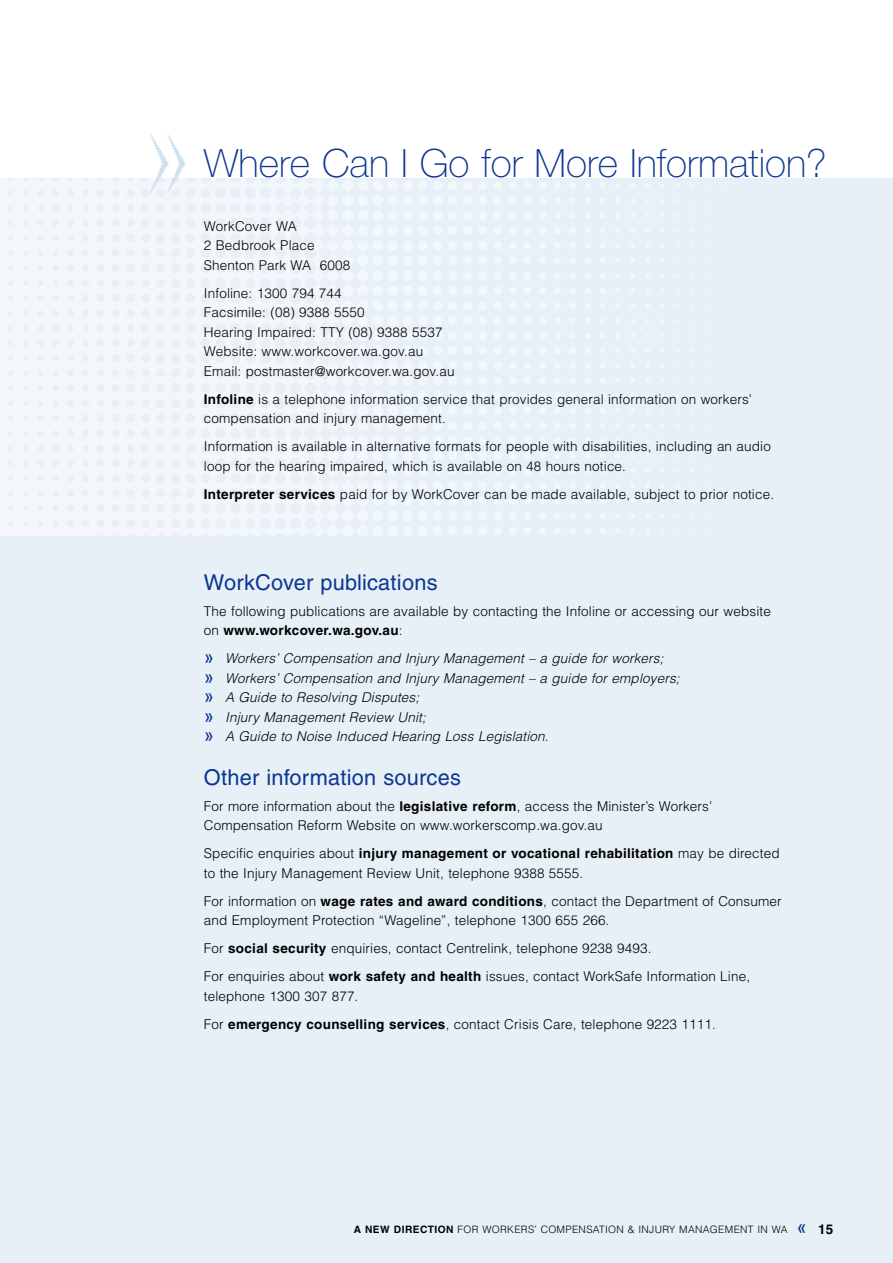
<style>
.page{position:relative;width:893px;height:1263px;background:#fff}
.page>*{position:absolute;margin:0;border:0;box-sizing:border-box;transform-origin:0 0}
.t1{font:100 39px "Helvetica Neue";color:#0d3692}
.t2{font:21.75px "Helvetica";letter-spacing:.01em;color:#0d3692}
.t3{font:300 13.5px/19.5px "Helvetica";letter-spacing:.01em;color:#000}
.t4{font:italic 300 13.5px/19.5px "Helvetica";color:#000}
.t5{font:300 10.2px "Helvetica";letter-spacing:.035em;color:#000}
.s1{font-weight:700}
.s2{font-family:"Frutiger";font-weight:400;font-style:normal;font-stretch:condensed;font-size:21px;color:#0d3692}
.s3{font-family:"Frutiger";font-weight:400;font-stretch:condensed;font-size:21px;color:#0d3692}
.s4{font-weight:700;font-size:13.5px}
</style>
<div class="page">
<div style="left:0;top:178px;width:893px;height:1085px;background:#e6f0f6"></div>
<img style="left:0;top:178px;width:723px;height:358px">
<img style="left:148px;top:134px;width:17px;height:59px">
<img style="left:165px;top:134px;width:22px;height:59px">
<h1 class="t1" style="left:204px;top:150px;width:624px">Where Can I Go for More Information?</h1>
<p class="t3" style="left:204px;top:218px;width:148px">WorkCover WA<br>2 Bedbrook Place<br>Shenton Park WA 6008</p>
<p class="t3" style="left:204px;top:285px;width:252px">Infoline: 1300 794 744<br>Facsimile: (08) 9388 5550<br>Hearing Impaired: TTY (08) 9388 5537<br>Website: www.workcover.wa.gov.au<br>Email: postmaster@workcover.wa.gov.au</p>
<p class="t3" style="left:204px;top:391px;width:550px"><span class="s1">Infoline</span> is a telephone information service that provides general information on workers’ compensation and injury management.</p>
<p class="t3" style="left:204px;top:438px;width:568px">Information is available in alternative formats for people with disabilities, including an audio loop for the hearing impaired, which is available on 48 hours notice.</p>
<p class="t3" style="left:204px;top:486px;width:572px"><span class="s1">Interpreter services</span> paid for by WorkCover can be made available, subject to prior notice.</p>
<h2 class="t2" style="left:204px;top:574px;width:235px">WorkCover publications</h2>
<p class="t3" style="left:204px;top:603px;width:568px">The following publications are available by contacting the Infoline or accessing our website on <span class="s1">www.workcover.wa.gov.au</span>:</p>
<p class="t4" style="left:204px;top:650px;width:480px"><span class="s2">»</span> Workers’ Compensation and Injury Management – a guide for workers;<br><span class="s2">»</span> Workers’ Compensation and Injury Management – a guide for employers; <span class="s2">»</span> A Guide to Resolving Disputes;<br><span class="s2">»</span> Injury Management Review Unit;<br><span class="s2">»</span> A Guide to Noise Induced Hearing Loss Legislation.</p>
<h2 class="t2" style="left:204px;top:769px;width:259px">Other information sources</h2>
<p class="t3" style="left:204px;top:798px;width:510px">For more information about the <span class="s1">legislative reform</span>, access the Minister’s Workers’<br>Compensation Reform Website on www.workerscomp.wa.gov.au</p>
<p class="t3" style="left:204px;top:845px;width:577px">Specific enquiries about <span class="s1">injury management or vocational rehabilitation</span> may be directed to the Injury Management Review Unit, telephone 9388 5555.</p>
<p class="t3" style="left:204px;top:893px;width:579px">For information on <span class="s1">wage rates and award conditions</span>, contact the Department of Consumer and Employment Protection “Wageline”, telephone 1300 655 266.</p>
<p class="t3" style="left:204px;top:936px;width:548px;line-height:28px">For <span class="s1">social security</span> enquiries, contact Centrelink, telephone 9238 9493.<br>For enquiries about <span class="s1">work safety and health</span> issues, contact WorkSafe Information Line,</p>
<p class="t3" style="left:204px;top:983px;width:513px;line-height:28px">telephone 1300 307 877.<br>For <span class="s1">emergency counselling services</span>, contact Crisis Care, telephone 9223 1111.</p>
<p class="t5" style="left:354px;top:1225px;width:481px"><span class="s1">A NEW DIRECTION</span> FOR WORKERS’ COMPENSATION &amp; INJURY MANAGEMENT IN WA <span class="s3">«</span> <span class="s4">15</span></p>
</div>
